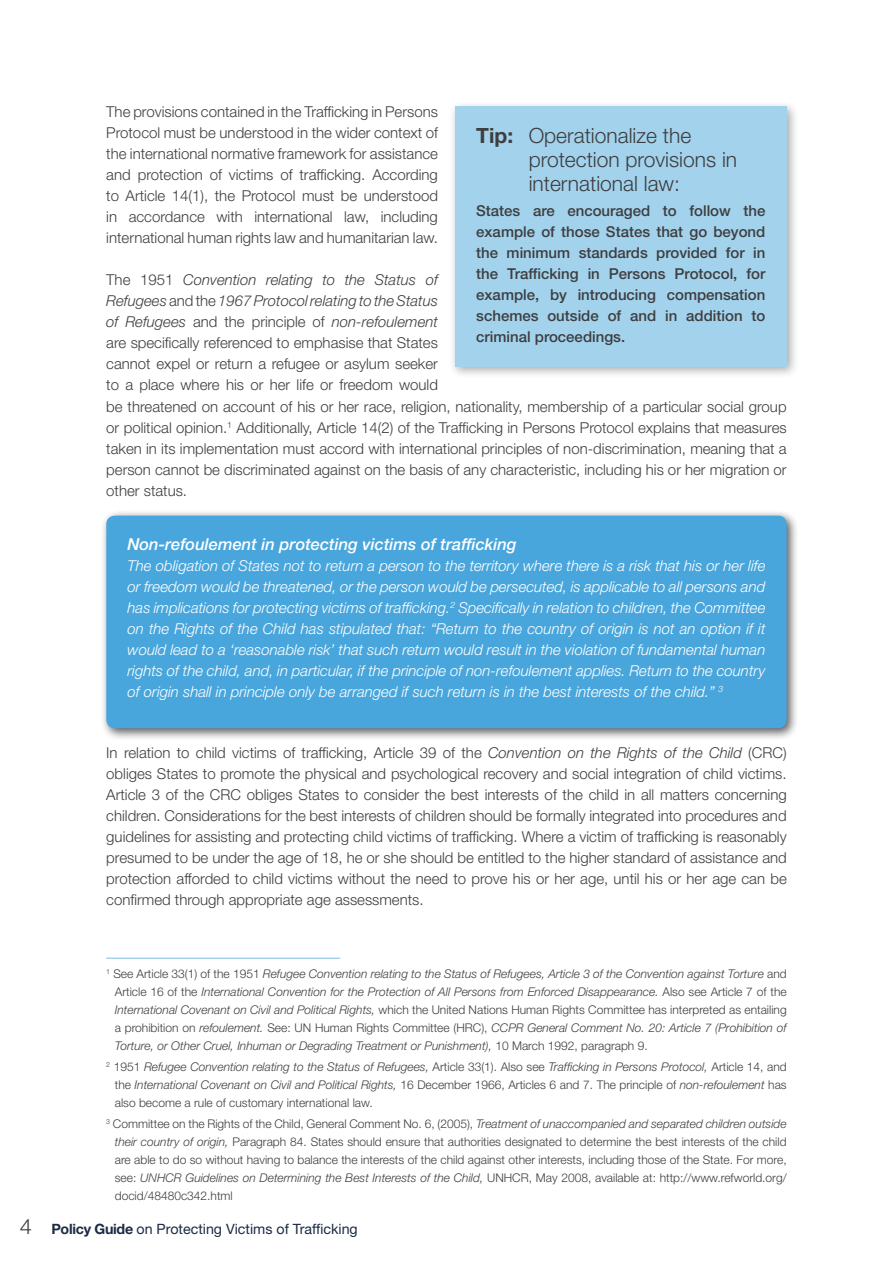
<style>
.page{position:relative;width:893px;height:1263px;background:#fff}
.page>*{position:absolute;margin:0;border:0;box-sizing:border-box;transform-origin:0 0}
.t1{font:300 21px/24px "Helvetica Neue LT Std";color:#3e3e3f}
.t2{font:700 21px "Helvetica Neue LT Std";color:#3e3e3f}
.t3{font:italic 500 16.5px "Helvetica Neue LT Std";color:#fff}
.t4{font:300 15px/21px "Helvetica Neue LT Std";color:#3e3e3f;text-align:justify}
.t5{font:italic 300 15px/21px "Helvetica Neue LT Std";color:#fff;text-align:justify}
.t6{font:500 15px/21px "Helvetica Neue LT Std";color:#3e3e3f;text-align:justify}
.t7{font:14.25px "Helvetica Neue LT Std";color:#1b2b43}
.t8{font:italic 300 12px/18px "Helvetica Neue LT Std";color:#3e3e3f;text-align:justify}
.t9{font:300 12px/18px "Helvetica Neue LT Std";color:#3e3e3f;text-align:justify}
.s1{font-style:italic}
.s2{font-style:normal}
.s3{font-weight:300;font-size:21px;color:#3e3e3f}
.s4{font-weight:700}
</style>
<div class="page">
<hr style="left:106px;top:957px;width:234px;height:2px;background:#48a6dc">
<div style="left:449px;top:100px;width:350px;height:278px;background:#231f20;opacity:.75"></div>
<div style="left:455px;top:106px;width:332px;height:260px;background:#a3d2ed"></div>
<div style="left:100px;top:510px;width:699px;height:230px;background:#231f20;opacity:.75"></div>
<div style="left:106px;top:516px;width:681px;height:212px;background:#48a6dc;border-radius:9px"></div>
<p class="t4" style="left:106px;top:101px;width:333px">The provisions contained in the Trafficking in Persons Protocol must be understood in the wider context of the international normative framework for assistance and protection of victims of trafficking. According to Article 14(1), the Protocol must be understood in accordance with international law, including international human rights law and humanitarian law.</p>
<p class="t4" style="left:106px;top:269px;width:333px">The 1951 <span class="s1">Convention relating to the Status of Refugees</span> and the <span class="s1">1967 Protocol relating to the Status of Refugees</span> and the principle of <span class="s1">non-refoulement </span>are specifically referenced to emphasise that States cannot expel or return a refugee or asylum seeker to a place where his or her life or freedom would</p>
<p class="t2" style="left:476px;top:122px;width:38px">Tip:</p>
<p class="t1" style="left:529px;top:123px;width:210px">Operationalize the protection provisions in international law:</p>
<p class="t6" style="left:476px;top:200px;width:291px">States are encouraged to follow the example of those States that go beyond the minimum standards provided for in the Trafficking in Persons Protocol, for example, by introducing compensation schemes outside of and in addition to criminal proceedings.</p>
<p class="t4" style="left:106px;top:396px;width:682px">be threatened on account of his or her race, religion, nationality, membership of a particular social group or political opinion.<sup>1</sup> Additionally, Article 14(2) of the Trafficking in Persons Protocol explains that measures taken in its implementation must accord with international principles of non-discrimination, meaning that a person cannot be discriminated against on the basis of any characteristic, including his or her migration or other status.</p>
<p class="t3" style="left:128px;top:534px;width:391px">Non-refoulement in protecting victims of trafficking</p>
<p class="t5" style="left:128px;top:555px;width:639px">The obligation of States not to return a person to the territory where there is a risk that his or her life or freedom would be threatened, or the person would be persecuted, is applicable to all persons and has implications for protecting victims of trafficking.<sup>2</sup> Specifically in relation to children, the Committee on the Rights of the Child has stipulated that: “Return to the country of origin is not an option if it would lead to a ‘reasonable risk’ that such return would result in the violation of fundamental human rights of the child, and, in particular, if the principle of non-refoulement applies. Return to the country of origin shall in principle only be arranged if such return is in the best interests of the child.” <sup>3</sup></p>
<p class="t4" style="left:106px;top:742px;width:682px">In relation to child victims of trafficking, Article 39 of the <span class="s1">Convention on the Rights of the Child</span> (CRC) obliges States to promote the physical and psychological recovery and social integration of child victims.<br>Article 3 of the CRC obliges States to consider the best interests of the child in all matters concerning children. Considerations for the best interests of children should be formally integrated into procedures and guidelines for assisting and protecting child victims of trafficking. Where a victim of trafficking is reasonably presumed to be under the age of 18, he or she should be entitled to the higher standard of assistance and protection afforded to child victims without the need to prove his or her age, until his or her age can be confirmed through appropriate age assessments.</p>
<p class="t8" style="left:115px;top:964px;width:673px;text-indent:-9px"><sup>1</sup> <span class="s2">See Article 33(1) of the 1951</span> Refugee Convention relating to the Status of Refugees, Article 3 of the Convention against Torture <span class="s2">and Article 16 of the</span> International Convention for the Protection of All Persons from Enforced Disappearance. <span class="s2">Also see Article 7 of the </span>International Covenant on Civil and Political Rights, <span class="s2">which the United Nations Human Rights Committee has interpreted as entailing a prohibition on</span> refoulement. <span class="s2">See: UN Human Rights Committee (HRC),</span> CCPR General Comment No. 20: Article 7 (Prohibition of Torture, or Other Cruel, Inhuman or Degrading Treatment or Punishment), <span class="s2">10 March 1992, paragraph 9.</span></p>
<p class="t8" style="left:115px;top:1057px;width:673px;text-indent:-9px"><sup>2</sup> <span class="s2">1951</span> Refugee Convention relating to the Status of Refugees, <span class="s2">Article 33(1). Also see</span> Trafficking in Persons Protocol, <span class="s2">Article 14, and the</span> International Covenant on Civil and Political Rights, <span class="s2">16 December 1966, Articles 6 and 7. The principle of</span> non-refoulement <span class="s2">has also become a rule of customary international law.</span></p>
<p class="t9" style="left:115px;top:1114px;width:673px;text-indent:-9px"><sup>3</sup> Committee on the Rights of the Child, General Comment No. 6, (2005), <span class="s1">Treatment of unaccompanied and separated children outside their country of origin,</span> Paragraph 84. States should ensure that authorities designated to determine the best interests of the child are able to do so without having to balance the interests of the child against other interests, including those of the State. For more, see: <span class="s1">UNHCR Guidelines on Determining the Best Interests of the Child,</span> UNHCR, May 2008, available at: http://www.refworld.org/ docid/48480c342.html</p>
<p class="t7" style="left:20px;top:1220px;width:340px"><span class="s3">4</span> <span class="s4">Policy Guide</span> on Protecting Victims of Trafficking</p>
</div>
